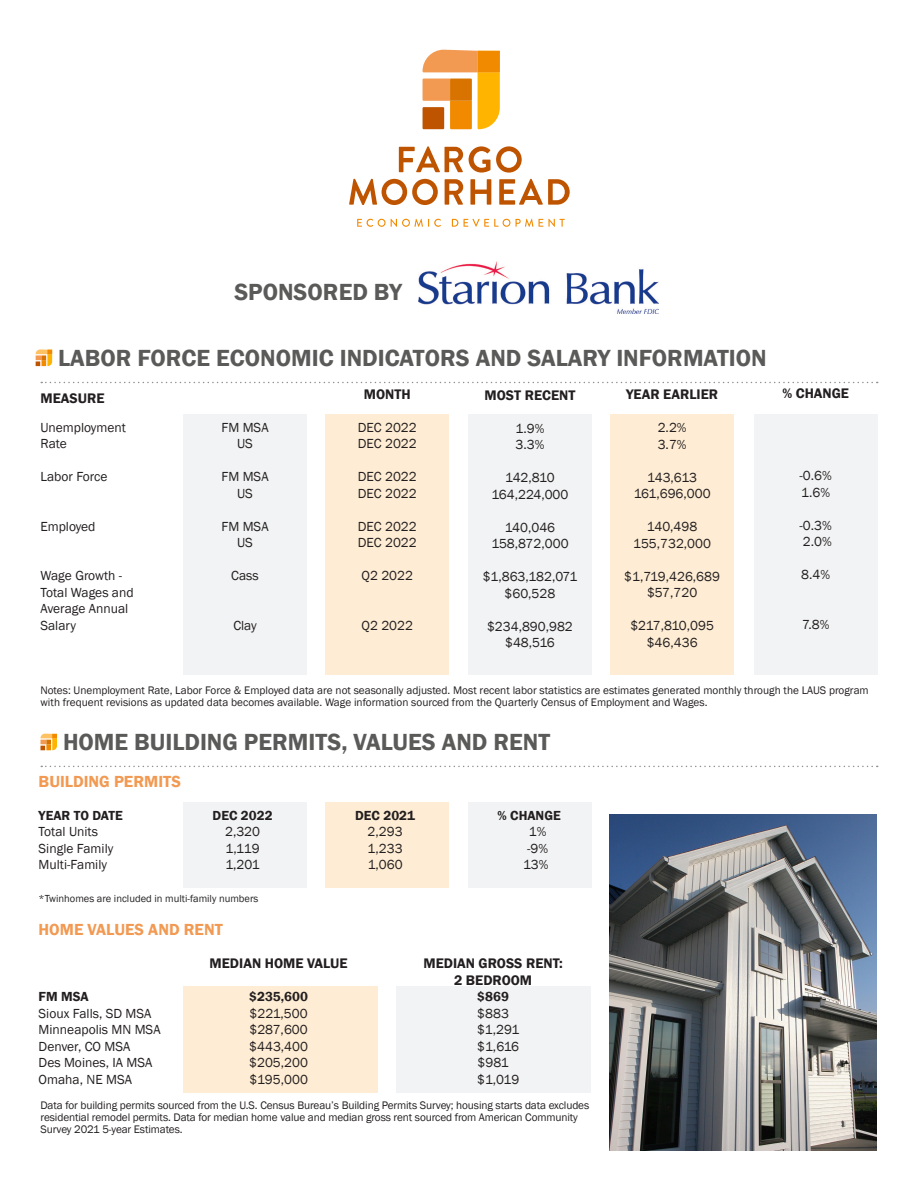
<style>
.page{position:relative;width:918px;height:1188px;background:#fff}
.page>*{position:absolute;margin:0;border:0;box-sizing:border-box;transform-origin:0 0}
.t1{font:600 24px "Franklin Gothic";color:#5a5a59}
.t2{font:600 16.5px "Franklin Gothic";color:#f29952}
.t3{font:600 14.25px "Franklin Gothic";color:#231f20}
.t4{font:13.5px/16.5px "Franklin Gothic";color:#231f20;text-align:center}
.t5{font:600 13.5px "Franklin Gothic";color:#231f20}
.t6{font:13.5px "Franklin Gothic";letter-spacing:-.035em;color:#231f20}
.t7{font:11.25px/12.1px "Franklin Gothic";letter-spacing:-.01em;color:#231f20}
.t8{font:10.5px "Franklin Gothic";color:#231f20}
</style>
<div class="page">
<img style="left:610px;top:815px;width:266px;height:335px">
<div style="left:183px;top:986px;width:195px;height:107px;background:#feedd4"></div>
<div style="left:397px;top:986px;width:194px;height:107px;background:#f2f3f4"></div>
<svg style="left:399px;top:146px;width:64px;height:26px"></svg>
<svg style="left:469px;top:146px;width:21px;height:27px"></svg>
<svg style="left:496px;top:146px;width:26px;height:27px"></svg>
<svg style="left:349px;top:179px;width:89px;height:26px"></svg>
<svg style="left:445px;top:179px;width:18px;height:26px"></svg>
<svg style="left:470px;top:179px;width:21px;height:26px"></svg>
<svg style="left:499px;top:179px;width:71px;height:26px"></svg>
<svg style="left:357px;top:219px;width:84px;height:8px"></svg>
<svg style="left:452px;top:219px;width:6px;height:8px"></svg>
<svg style="left:464px;top:219px;width:46px;height:8px"></svg>
<svg style="left:516px;top:219px;width:17px;height:8px"></svg>
<svg style="left:539px;top:219px;width:26px;height:8px"></svg>
<svg style="left:423px;top:50px;width:77px;height:79px"></svg>
<div style="left:423px;top:107px;width:21px;height:22px;background:#bf5400"></div>
<div style="left:326px;top:802px;width:123px;height:86px;background:#feedd4"></div>
<div style="left:183px;top:802px;width:124px;height:86px;background:#f2f3f4"></div>
<div style="left:468px;top:802px;width:124px;height:86px;background:#f2f3f4"></div>
<svg style="left:41px;top:734px;width:16px;height:16px"></svg>
<svg style="left:41px;top:766px;width:837px;height:1px"></svg>
<div style="left:754px;top:415px;width:124px;height:260px;background:#f2f3f4"></div>
<div style="left:183px;top:415px;width:124px;height:260px;background:#f2f3f4"></div>
<div style="left:468px;top:415px;width:124px;height:260px;background:#f2f3f4"></div>
<div style="left:326px;top:415px;width:123px;height:260px;background:#feedd4"></div>
<div style="left:610px;top:415px;width:124px;height:260px;background:#feedd4"></div>
<svg style="left:36px;top:349px;width:16px;height:17px"></svg>
<svg style="left:41px;top:382px;width:837px;height:1px"></svg>
<img style="left:418px;top:261px;width:240px;height:53px">
<p class="t1" style="left:234px;top:277px;width:169px">SPONSORED BY</p>
<p class="t1" style="left:58px;top:343px;width:710px">LABOR FORCE ECONOMIC INDICATORS AND SALARY INFORMATION</p>
<p class="t3" style="left:782px;top:384px;width:68px">% CHANGE</p>
<p class="t3" style="left:364px;top:385px;width:48px">MONTH</p>
<p class="t4" style="left:358px;top:419px;width:60px">DEC 2022</p>
<p class="t4" style="left:358px;top:436px;width:60px">DEC 2022</p>
<p class="t4" style="left:358px;top:469px;width:60px">DEC 2022</p>
<p class="t4" style="left:358px;top:485px;width:60px">DEC 2022</p>
<p class="t4" style="left:358px;top:518px;width:60px">DEC 2022</p>
<p class="t4" style="left:358px;top:535px;width:60px">DEC 2022</p>
<p class="t4" style="left:362px;top:568px;width:53px">Q2 2022</p>
<p class="t4" style="left:362px;top:617px;width:53px">Q2 2022</p>
<p class="t3" style="left:626px;top:386px;width:94px">YEAR EARLIER</p>
<p class="t4" style="left:658px;top:420px;width:30px">2.2%</p>
<p class="t4" style="left:658px;top:436px;width:30px">3.7%</p>
<p class="t4" style="left:634px;top:469px;width:78px">143,613<br>161,696,000</p>
<p class="t4" style="left:647px;top:519px;width:52px">140,498</p>
<p class="t4" style="left:633px;top:535px;width:79px">155,732,000</p>
<p class="t4" style="left:624px;top:568px;width:97px">$1,719,426,689</p>
<p class="t4" style="left:647px;top:585px;width:52px">$57,720</p>
<p class="t6" style="left:630px;top:617px;width:85px">$217,810,095</p>
<p class="t4" style="left:647px;top:634px;width:52px">$46,436</p>
<p class="t7" style="left:40px;top:684px;width:830px">Notes: Unemployment Rate, Labor Force &amp; Employed data are not seasonally adjusted. Most recent labor statistics are estimates generated monthly through the LAUS program with frequent revisions as updated data becomes available. Wage information sourced from the Quarterly Census of Employment and Wages.</p>
<p class="t3" style="left:485px;top:386px;width:92px">MOST RECENT</p>
<p class="t4" style="left:516px;top:420px;width:30px">1.9%</p>
<p class="t4" style="left:516px;top:437px;width:30px">3.3%</p>
<p class="t4" style="left:505px;top:470px;width:51px">142,810</p>
<p class="t4" style="left:491px;top:486px;width:79px">164,224,000</p>
<p class="t4" style="left:491px;top:519px;width:79px">140,046<br>158,872,000</p>
<p class="t4" style="left:483px;top:569px;width:96px">$1,863,182,071</p>
<p class="t4" style="left:505px;top:585px;width:52px">$60,528</p>
<p class="t4" style="left:487px;top:618px;width:87px">$234,890,982</p>
<p class="t4" style="left:505px;top:635px;width:51px">$48,516</p>
<p class="t3" style="left:40px;top:390px;width:66px">MEASURE</p>
<p class="t4" style="left:40px;top:419px;width:87px;text-align:left">Unemployment<br>Rate</p>
<p class="t4" style="left:40px;top:469px;width:69px">Labor Force</p>
<p class="t4" style="left:222px;top:419px;width:49px">FM MSA</p>
<p class="t4" style="left:237px;top:436px;width:17px">US</p>
<p class="t4" style="left:222px;top:469px;width:49px">FM MSA</p>
<p class="t4" style="left:237px;top:485px;width:17px">US</p>
<p class="t4" style="left:222px;top:518px;width:49px">FM MSA</p>
<p class="t4" style="left:237px;top:535px;width:17px">US</p>
<p class="t4" style="left:231px;top:568px;width:29px">Cass</p>
<p class="t4" style="left:800px;top:468px;width:34px">-0.6%</p>
<p class="t4" style="left:801px;top:484px;width:30px">1.6%</p>
<p class="t4" style="left:800px;top:517px;width:34px">-0.3%</p>
<p class="t4" style="left:803px;top:534px;width:30px">2.0%</p>
<p class="t4" style="left:801px;top:567px;width:30px">8.4%</p>
<p class="t4" style="left:40px;top:518px;width:57px">Employed</p>
<p class="t4" style="left:40px;top:568px;width:83px">Wage Growth -</p>
<p class="t4" style="left:40px;top:584px;width:95px">Total Wages and</p>
<p class="t4" style="left:40px;top:601px;width:89px">Average Annual</p>
<p class="t4" style="left:40px;top:617px;width:37px">Salary</p>
<p class="t4" style="left:802px;top:616px;width:29px">7.8%</p>
<p class="t4" style="left:233px;top:617px;width:25px">Clay</p>
<p class="t1" style="left:63px;top:727px;width:489px">HOME BUILDING PERMITS, VALUES AND RENT</p>
<p class="t2" style="left:39px;top:771px;width:144px">BUILDING PERMITS</p>
<p class="t5" style="left:39px;top:807px;width:86px">YEAR TO DATE</p>
<p class="t5" style="left:213px;top:807px;width:61px">DEC 2022</p>
<p class="t5" style="left:355px;top:807px;width:61px">DEC 2021</p>
<p class="t5" style="left:498px;top:807px;width:65px">% CHANGE</p>
<p class="t4" style="left:39px;top:824px;width:61px">Total Units</p>
<p class="t4" style="left:225px;top:824px;width:37px">2,320</p>
<p class="t4" style="left:368px;top:824px;width:37px">2,293</p>
<p class="t4" style="left:529px;top:824px;width:19px">1%</p>
<p class="t4" style="left:39px;top:840px;width:76px">Single Family</p>
<p class="t4" style="left:226px;top:840px;width:35px">1,119</p>
<p class="t4" style="left:368px;top:840px;width:36px">1,233</p>
<p class="t4" style="left:527px;top:840px;width:23px">-9%</p>
<p class="t4" style="left:39px;top:857px;width:70px">Multi-Family</p>
<p class="t4" style="left:225px;top:857px;width:36px">1,201</p>
<p class="t4" style="left:368px;top:857px;width:36px">1,060</p>
<p class="t4" style="left:523px;top:857px;width:27px">13%</p>
<p class="t8" style="left:39px;top:892px;width:221px">*Twinhomes are included in multi-family numbers</p>
<p class="t2" style="left:39px;top:919px;width:186px">HOME VALUES AND RENT</p>
<p class="t3" style="left:210px;top:955px;width:140px">MEDIAN HOME VALUE</p>
<p class="t3" style="left:423px;top:955px;width:141px">MEDIAN GROSS RENT:</p>
<p class="t3" style="left:454px;top:971px;width:80px">2 BEDROOM</p>
<p class="t5" style="left:39px;top:988px;width:51px">FM MSA</p>
<p class="t5" style="left:249px;top:988px;width:60px">$235,600</p>
<p class="t5" style="left:477px;top:988px;width:33px">$869</p>
<p class="t4" style="left:39px;top:1005px;width:114px">Sioux Falls, SD MSA</p>
<p class="t4" style="left:250px;top:1005px;width:60px">$221,500</p>
<p class="t4" style="left:477px;top:1005px;width:33px">$883</p>
<p class="t4" style="left:39px;top:1022px;width:123px">Minneapolis MN MSA</p>
<p class="t4" style="left:250px;top:1022px;width:60px">$287,600</p>
<p class="t4" style="left:477px;top:1022px;width:44px">$1,291</p>
<p class="t4" style="left:39px;top:1038px;width:93px">Denver, CO MSA</p>
<p class="t4" style="left:249px;top:1038px;width:60px">$443,400</p>
<p class="t4" style="left:477px;top:1038px;width:43px">$1,616</p>
<p class="t4" style="left:39px;top:1055px;width:115px">Des Moines, IA MSA</p>
<p class="t4" style="left:249px;top:1055px;width:60px">$205,200</p>
<p class="t4" style="left:478px;top:1055px;width:33px">$981</p>
<p class="t4" style="left:39px;top:1071px;width:95px">Omaha, NE MSA</p>
<p class="t4" style="left:249px;top:1071px;width:60px">$195,000</p>
<p class="t4" style="left:477px;top:1071px;width:44px">$1,019</p>
<p class="t7" style="left:40px;top:1099px;width:550px">Data for building permits sourced from the U.S. Census Bureau’s Building Permits Survey; housing starts data excludes residential remodel permits. Data for median home value and median gross rent sourced from American Community<br>Survey 2021 5-year Estimates.</p>
</div>
